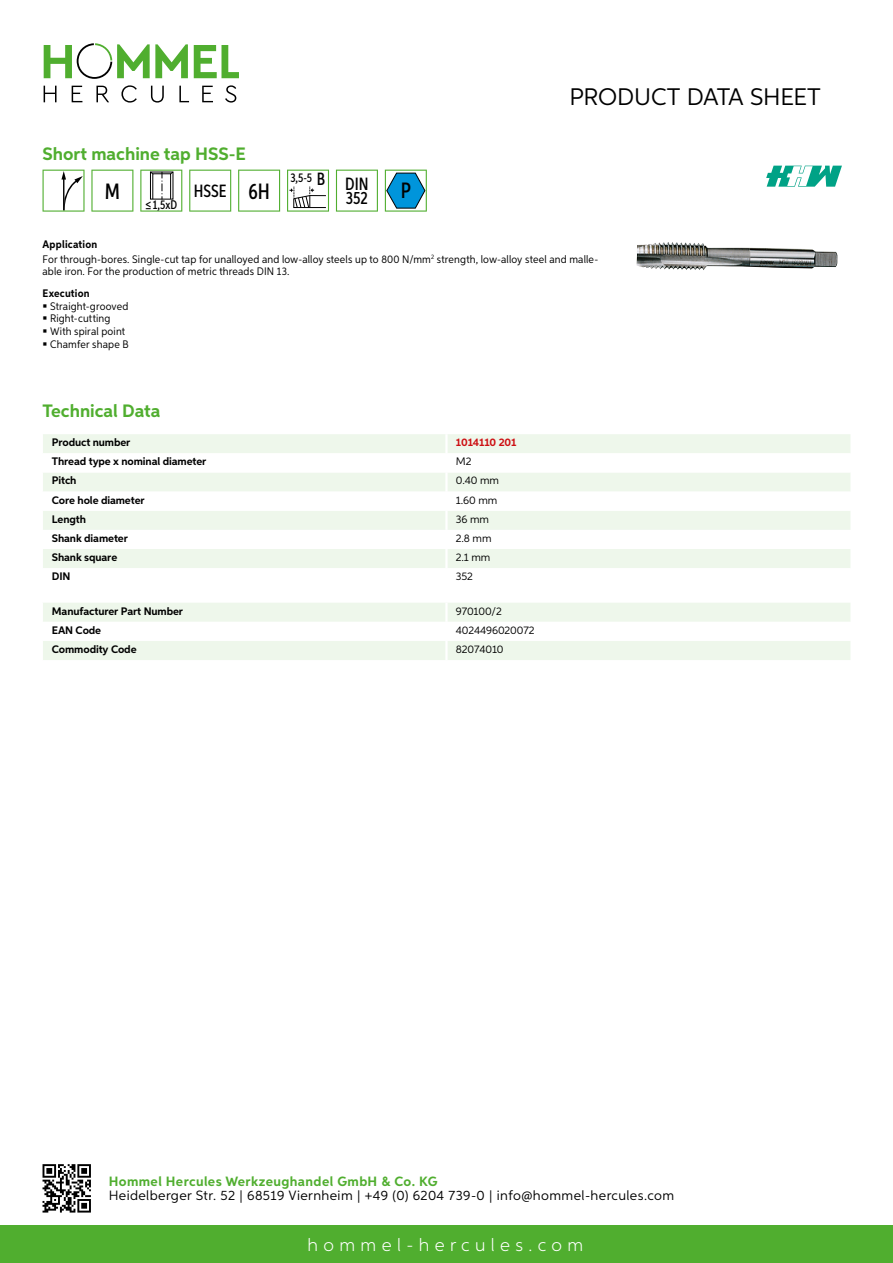
<style>
.page{position:relative;width:893px;height:1263px;background:#fff}
.page>*{position:absolute;margin:0;border:0;box-sizing:border-box;transform-origin:0 0}
.t1{font:24px "Aspira";letter-spacing:-.01em;color:#000}
.t2{font:500 22.2px "Aspira XX Nar";color:#000}
.t3{font:700 18px "Aspira";color:#50ae2f}
.t4{font:300 18px "Aspira";letter-spacing:.3em;color:#fff}
.t5{font:500 17.85px "Aspira XX Nar";color:#000}
.t6{font:13.5px "Aspira";letter-spacing:.03em;color:#000}
.t7{font:700 13.5px "Aspira";letter-spacing:.03em;color:#50ae2f}
.t8{font:500 12.6px "Aspira XX Nar";color:#000}
.t9{font:10.95px/12.8px "Aspira Nar";letter-spacing:.015em;color:#000}
.t10{font:700 10.95px "Aspira";letter-spacing:-.01em;color:#000}
.t11{font:10.95px "Aspira";letter-spacing:-.01em;color:#000}
.t12{font:700 10.95px "Aspira";letter-spacing:-.01em;color:#cd1013}
.t13{font:700 10.95px "Aspira Nar";letter-spacing:.015em;color:#000}
.s1{font-size:22.2px}
.s2{font-size:17.85px}
.s3{font-weight:700}
</style>
<div class="page">
<div style="left:0;top:1226px;width:893px;height:37px;background:#50ae2f"></div>
<svg style="left:43px;top:1164px;width:48px;height:48px"></svg>
<svg style="left:194px;top:45px;width:45px;height:33px"></svg>
<svg style="left:44px;top:43px;width:144px;height:36px"></svg>
<svg style="left:44px;top:86px;width:13px;height:16px"></svg>
<svg style="left:72px;top:86px;width:10px;height:16px"></svg>
<svg style="left:96px;top:86px;width:13px;height:16px"></svg>
<svg style="left:121px;top:85px;width:16px;height:18px"></svg>
<svg style="left:151px;top:86px;width:13px;height:17px"></svg>
<svg style="left:179px;top:86px;width:10px;height:16px"></svg>
<svg style="left:202px;top:86px;width:11px;height:16px"></svg>
<svg style="left:225px;top:85px;width:11px;height:18px"></svg>
<div style="left:43px;top:434px;width:807px;height:19px;background:#eef7eb"></div>
<svg style="left:43px;top:473px;width:807px;height:95px;fill:#eef7eb"></svg>
<hr style="left:445px;top:434px;width:3px;height:19px;background:#fff">
<hr style="left:445px;top:472px;width:3px;height:20px;background:#fff">
<hr style="left:445px;top:492px;width:3px;height:19px;background:#fff">
<hr style="left:445px;top:511px;width:3px;height:19px;background:#fff">
<hr style="left:445px;top:530px;width:3px;height:19px;background:#fff">
<hr style="left:445px;top:549px;width:3px;height:19px;background:#fff">
<svg style="left:43px;top:603px;width:807px;height:57px"></svg>
<hr style="left:445px;top:641px;width:3px;height:19px;background:#fff">
<svg style="left:43px;top:170px;width:42px;height:42px"></svg>
<svg style="left:91px;top:170px;width:42px;height:42px"></svg>
<svg style="left:140px;top:170px;width:42px;height:42px"></svg>
<svg style="left:189px;top:170px;width:42px;height:42px"></svg>
<svg style="left:238px;top:170px;width:42px;height:42px"></svg>
<svg style="left:287px;top:170px;width:42px;height:42px"></svg>
<svg style="left:336px;top:170px;width:42px;height:42px"></svg>
<svg style="left:385px;top:170px;width:42px;height:42px"></svg>
<img style="left:636px;top:242px;width:202px;height:28px">
<svg style="left:766px;top:166px;width:76px;height:21px"></svg>
<h3 class="t3" style="left:43px;top:142px;width:205px">Short machine tap HSS-E</h3>
<h2 class="t2" style="left:105px;top:178px;width:17px">M</h2>
<p class="t8" style="left:146px;top:197px;width:33px">≤1,5xD</p>
<h3 class="t5" style="left:194px;top:180px;width:78px">HSSE <span class="s1">6H</span></h3>
<p class="t8" style="left:290px;top:169px;width:80px">3,5-5 <span class="s2">B DIN</span></p>
<h3 class="t5" style="left:346px;top:187px;width:24px">352</h3>
<h2 class="t2" style="left:401px;top:177px;width:12px">P</h2>
<h1 class="t1" style="left:569px;top:82px;width:253px">Product data sh eet</h1>
<p class="t9" style="left:43px;top:236px;width:557px;line-height:15.1px"><span class="s3">Application<br></span>For through-bores. Single-cut tap for unalloyed and low-alloy steels up to 800 N/mm<sup>2</sup> strength, low-alloy steel and malle-</p>
<p class="t9" style="left:43px;top:264px;width:248px">able iron. For the production of metric threads DIN 13.</p>
<p class="t13" style="left:43px;top:286px;width:49px">Execution</p>
<p class="t9" style="left:50px;top:299px;width:80px">Straight-grooved<br>Right-cutting<br>With spiral point<br>Chamfer shape B</p>
<h3 class="t3" style="left:43px;top:400px;width:120px">Technical Data</h3>
<p class="t10" style="left:52px;top:436px;width:80px">Product number</p>
<p class="t12" style="left:456px;top:436px;width:62px">1014110 201</p>
<p class="t10" style="left:52px;top:455px;width:156px">Thread type x nominal diameter</p>
<p class="t11" style="left:456px;top:455px;width:17px">M2</p>
<p class="t10" style="left:52px;top:474px;width:26px">Pitch</p>
<p class="t11" style="left:456px;top:474px;width:45px">0.40 mm</p>
<p class="t10" style="left:52px;top:493px;width:94px">Core hole diameter</p>
<p class="t11" style="left:456px;top:493px;width:43px">1.60 mm</p>
<p class="t10" style="left:52px;top:512px;width:36px">Length</p>
<p class="t11" style="left:456px;top:512px;width:35px">36 mm</p>
<p class="t10" style="left:52px;top:531px;width:78px">Shank diameter</p>
<p class="t11" style="left:456px;top:531px;width:37px">2.8 mm</p>
<p class="t10" style="left:52px;top:550px;width:67px">Shank square</p>
<p class="t11" style="left:456px;top:550px;width:36px">2.1 mm</p>
<p class="t10" style="left:52px;top:569px;width:20px">DIN</p>
<p class="t11" style="left:456px;top:570px;width:19px">352</p>
<p class="t10" style="left:52px;top:604px;width:133px">Manufacturer Part Number</p>
<p class="t11" style="left:456px;top:604px;width:48px">970100/2</p>
<p class="t10" style="left:52px;top:623px;width:51px">EAN Code</p>
<p class="t11" style="left:456px;top:623px;width:80px">4024496020072</p>
<p class="t10" style="left:52px;top:642px;width:86px">Commodity Code</p>
<p class="t11" style="left:456px;top:642px;width:49px">82074010</p>
<p class="t7" style="left:109px;top:1172px;width:330px">Hommel Hercules Werkzeughandel GmbH &amp; Co. KG</p>
<p class="t6" style="left:109px;top:1187px;width:567px">Heidelberger Str. 52 | 68519 Viernheim | +49 (0) 6204 739-0 | info@hommel-hercules.com</p>
<h3 class="t4" style="left:307px;top:1234px;width:277px">hommel-hercules.com</h3>
</div>
